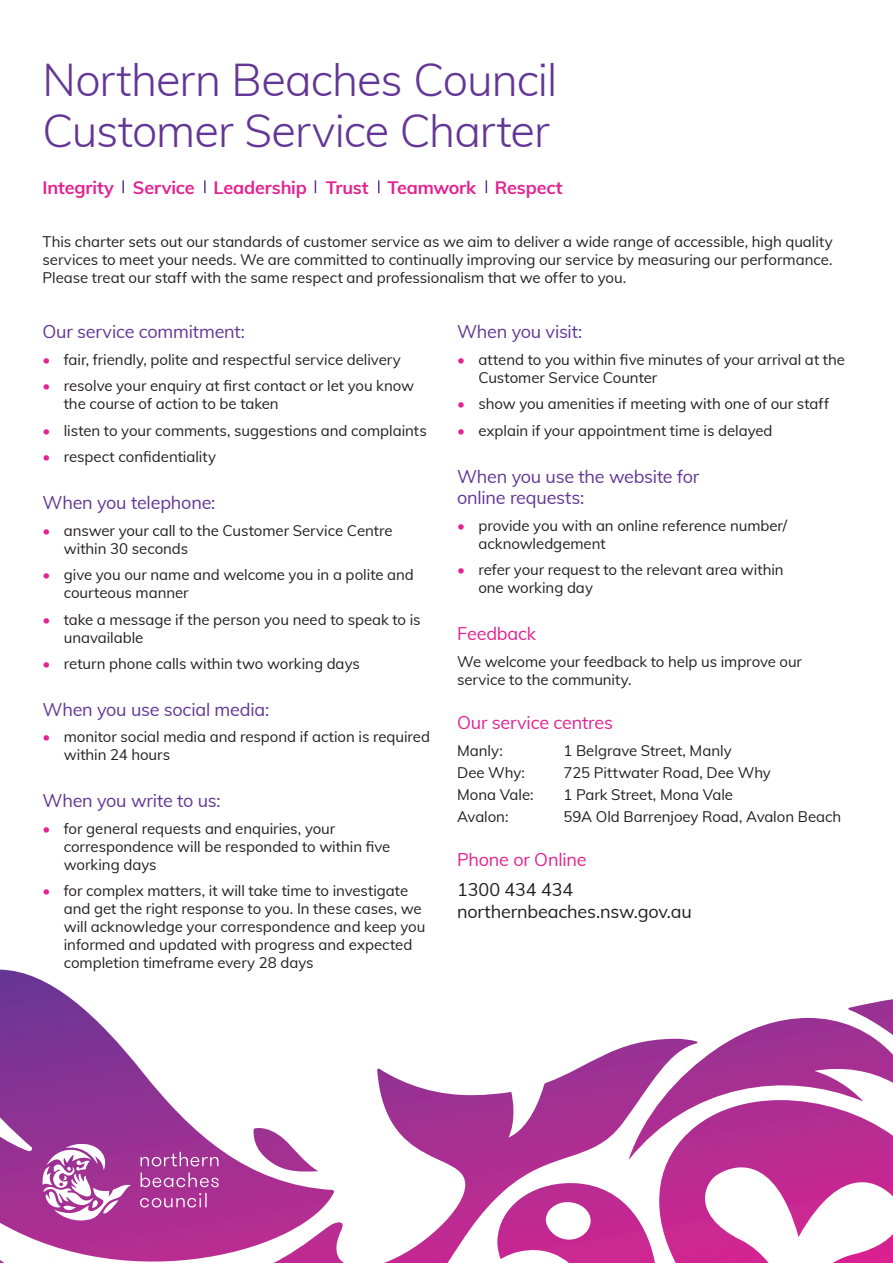
<style>
.page{position:relative;width:893px;height:1263px;background:#fff}
.page>*{position:absolute;margin:0;border:0;box-sizing:border-box;transform-origin:0 0}
.t1{font:300 45px/51px "Muli";letter-spacing:-.02em;color:#633695}
.t2{font:18px/21.6px "Muli";letter-spacing:-.01em;color:#633695}
.t3{font:700 18px "Muli";letter-spacing:-.01em;color:#e22391}
.t4{font:18px "Muli";letter-spacing:-.01em;color:#e22391}
.t5{font:18px/21.6px "Muli";letter-spacing:-.01em;color:#231f20}
.t6{font:15px/18px "Muli";letter-spacing:-.005em;color:#231f20}
.s1{color:#e22391}
</style>
<div class="page">
<svg style="left:0;top:970px;width:893px;height:293px"></svg>
<svg style="left:122px;top:180px;width:2px;height:13px"></svg>
<svg style="left:204px;top:180px;width:2px;height:13px"></svg>
<svg style="left:315px;top:180px;width:1px;height:13px"></svg>
<svg style="left:378px;top:180px;width:2px;height:13px"></svg>
<svg style="left:486px;top:180px;width:1px;height:13px"></svg>
<svg style="left:141px;top:1152px;width:78px;height:35px;background:#b153a4"></svg>
<svg style="left:140px;top:1193px;width:67px;height:14px"></svg>
<svg style="left:42px;top:1143px;width:89px;height:77px"></svg>
<h1 class="t1" style="left:43px;top:52px;width:516px">Northern Beaches Council<br>Customer Service Charter</h1>
<p class="t3" style="left:43px;top:174px;width:522px">Integrity Service Leadership Trust Teamwork Respect</p>
<p class="t6" style="left:43px;top:232px;width:792px;text-align:justify">This charter sets out our standards of customer service as we aim to deliver a wide range of accessible, high quality services to meet your needs. We are committed to continually improving our service by measuring our performance.<br>Please treat our staff with the same respect and professionalism that we offer to you.</p>
<p class="t2" style="left:43px;top:320px;width:204px">Our service commitment:</p>
<p class="t6" style="left:43px;top:350px;width:360px"><span class="s1">•</span> fair, friendly, polite and respectful service delivery</p>
<p class="t6" style="left:64px;top:376px;width:352px;text-indent:-21px"><span class="s1">•</span> resolve your enquiry at first contact or let you know the course of action to be taken</p>
<p class="t6" style="left:43px;top:421px;width:386px"><span class="s1">•</span> listen to your comments, suggestions and complaints</p>
<p class="t6" style="left:43px;top:447px;width:175px"><span class="s1">•</span> respect confidentiality</p>
<p class="t2" style="left:43px;top:491px;width:174px">When you telephone:</p>
<p class="t6" style="left:64px;top:520px;width:330px;text-indent:-21px"><span class="s1">•</span> answer your call to the Customer Service Centre within 30 seconds</p>
<p class="t6" style="left:64px;top:565px;width:352px;text-indent:-21px"><span class="s1">•</span> give you our name and welcome you in a polite and courteous manner</p>
<p class="t6" style="left:64px;top:609px;width:358px;text-indent:-21px"><span class="s1">•</span> take a message if the person you need to speak to is unavailable</p>
<p class="t6" style="left:43px;top:654px;width:319px"><span class="s1">•</span> return phone calls within two working days</p>
<p class="t2" style="left:43px;top:698px;width:228px">When you use social media:</p>
<p class="t6" style="left:64px;top:727px;width:368px;text-indent:-21px"><span class="s1">•</span> monitor social media and respond if action is required within 24 hours</p>
<p class="t2" style="left:43px;top:789px;width:180px">When you write to us:</p>
<p class="t6" style="left:64px;top:819px;width:328px;text-indent:-21px"><span class="s1">•</span> for general requests and enquiries, your correspondence will be responded to within five working days</p>
<p class="t6" style="left:64px;top:881px;width:363px;text-indent:-21px"><span class="s1">•</span> for complex matters, it will take time to investigate and get the right response to you. In these cases, we will acknowledge your correspondence and keep you informed and updated with progress and expected completion timeframe every 28 days</p>
<p class="t2" style="left:457px;top:320px;width:127px">When you visit:</p>
<p class="t6" style="left:478px;top:350px;width:368px;text-indent:-21px"><span class="s1">•</span> attend to you within five minutes of your arrival at the<br>Customer Service Counter</p>
<p class="t6" style="left:457px;top:394px;width:374px"><span class="s1">•</span> show you amenities if meeting with one of our staff</p>
<p class="t6" style="left:457px;top:421px;width:317px"><span class="s1">•</span> explain if your appointment time is delayed</p>
<p class="t2" style="left:457px;top:464px;width:244px">When you use the website for online requests:</p>
<p class="t6" style="left:478px;top:516px;width:310px;text-indent:-21px"><span class="s1">•</span> provide you with an online reference number/ acknowledgement</p>
<p class="t6" style="left:478px;top:560px;width:307px;text-indent:-21px"><span class="s1">•</span> refer your request to the relevant area within one working day</p>
<p class="t4" style="left:457px;top:620px;width:81px">Feedback</p>
<p class="t6" style="left:457px;top:651px;width:346px">We welcome your feedback to help us improve our service to the community.</p>
<p class="t4" style="left:457px;top:709px;width:157px">Our service centres</p>
<p class="t6" style="left:457px;top:740px;width:47px">Manly:</p>
<p class="t6" style="left:563px;top:740px;width:170px">1 Belgrave Street, Manly</p>
<p class="t6" style="left:457px;top:763px;width:69px">Dee Why:</p>
<p class="t6" style="left:563px;top:763px;width:209px">725 Pittwater Road, Dee Why</p>
<p class="t6" style="left:457px;top:785px;width:78px">Mona Vale:</p>
<p class="t6" style="left:563px;top:785px;width:171px">1 Park Street, Mona Vale</p>
<p class="t6" style="left:457px;top:807px;width:53px">Avalon:</p>
<p class="t6" style="left:563px;top:807px;width:279px">59A Old Barrenjoey Road, Avalon Beach</p>
<p class="t4" style="left:457px;top:847px;width:131px">Phone or Online</p>
<p class="t5" style="left:457px;top:878px;width:236px">1300 434 434 northernbeaches.nsw.gov.au</p>
</div>
